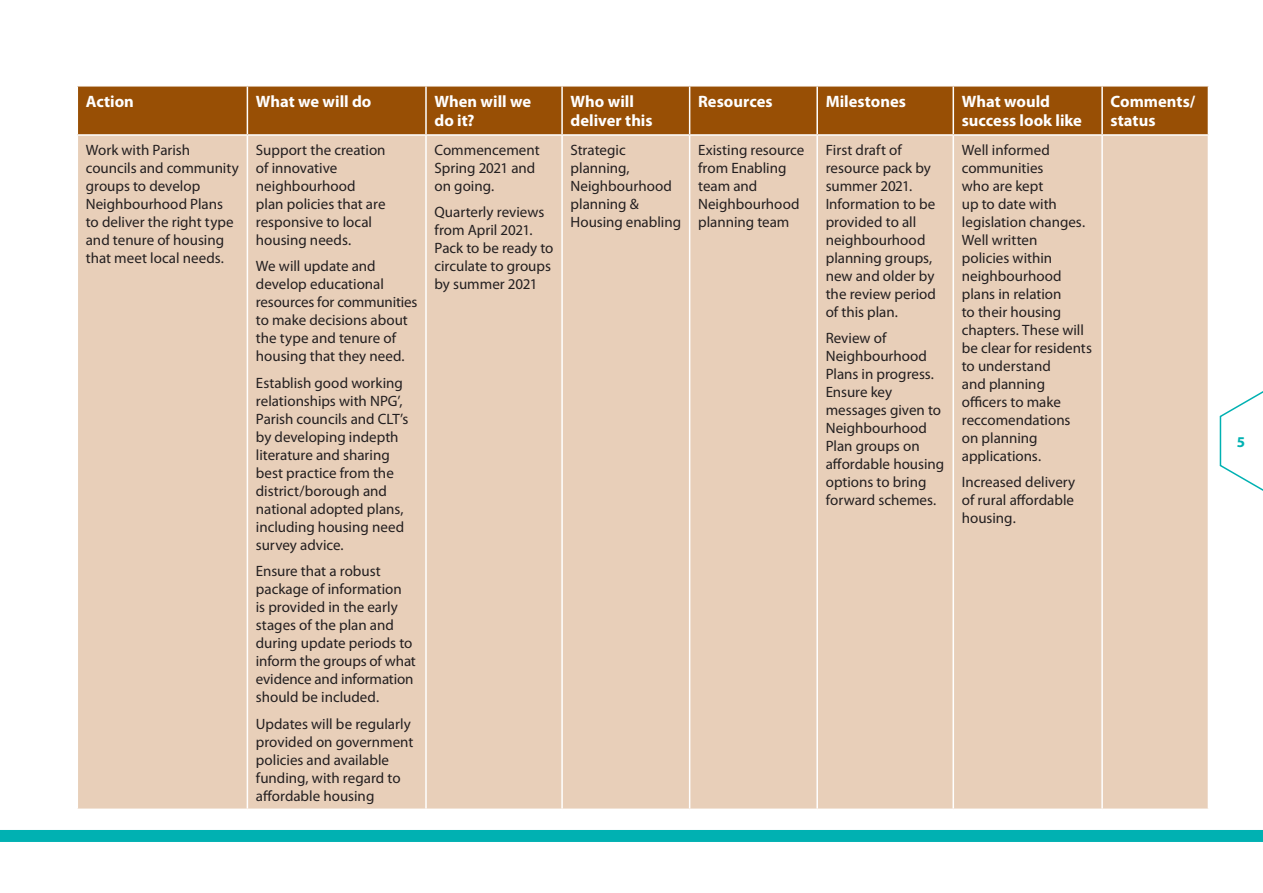
<style>
.page{position:relative;width:1263px;height:893px;background:#fff}
.page>*{position:absolute;margin:0;border:0;box-sizing:border-box;transform-origin:0 0}
.t1{font:700 16.5px/19.8px "Myriad Pro";color:#fff}
.t2{font:15px/18px "Myriad Pro";color:#231f20}
.t3{font:700 15px "Myriad Pro";color:#00b1b2}
</style>
<div class="page">
<div style="left:0;top:830px;width:1263px;height:12px;background:#00b1b2"></div>
<svg style="left:1219px;top:391px;width:44px;height:100px"></svg>
<div style="left:78px;top:87px;width:1130px;height:47px;background:#984f05"></div>
<div style="left:78px;top:136px;width:1130px;height:672px;background:#e8cfb9"></div>
<hr style="left:247px;top:87px;width:1px;height:47px;background:#fff">
<hr style="left:425px;top:87px;width:2px;height:47px;background:#fff">
<hr style="left:561px;top:87px;width:2px;height:47px;background:#fff">
<hr style="left:689px;top:87px;width:1px;height:47px;background:#fff">
<hr style="left:816px;top:87px;width:2px;height:47px;background:#fff">
<hr style="left:952px;top:87px;width:2px;height:47px;background:#fff">
<hr style="left:1101px;top:87px;width:2px;height:47px;background:#fff">
<hr style="left:247px;top:136px;width:1px;height:672px;background:#fff">
<hr style="left:425px;top:136px;width:2px;height:672px;background:#fff">
<hr style="left:561px;top:136px;width:2px;height:672px;background:#fff">
<hr style="left:689px;top:136px;width:1px;height:672px;background:#fff">
<hr style="left:816px;top:136px;width:2px;height:672px;background:#fff">
<hr style="left:952px;top:136px;width:2px;height:672px;background:#fff">
<hr style="left:1101px;top:136px;width:2px;height:672px;background:#fff">
<p class="t1" style="left:86px;top:91px;width:50px">Action</p>
<p class="t1" style="left:256px;top:91px;width:117px">What we will do</p>
<p class="t1" style="left:434px;top:91px;width:98px">When will we do it?</p>
<p class="t1" style="left:571px;top:91px;width:84px">Who will deliver this</p>
<p class="t1" style="left:698px;top:91px;width:76px">Resources</p>
<p class="t1" style="left:826px;top:91px;width:82px">Milestones</p>
<p class="t1" style="left:962px;top:91px;width:122px">What would success look like</p>
<p class="t1" style="left:1111px;top:91px;width:86px">Comments/ status</p>
<p class="t2" style="left:86px;top:140px;width:155px">Work with Parish councils and community groups to develop<br>Neighbourhood Plans to deliver the right type and tenure of housing that meet local needs.</p>
<p class="t2" style="left:256px;top:140px;width:131px">Support the creation of innovative neighbourhood plan policies that are responsive to local housing needs.</p>
<p class="t2" style="left:256px;top:257px;width:163px">We will update and develop educational resources for communities to make decisions about the type and tenure of housing that they need.</p>
<p class="t2" style="left:256px;top:373px;width:154px">Establish good working relationships with NPG’,<br>Parish councils and CLT’s by developing indepth literature and sharing best practice from the district/borough and national adopted plans, including housing need survey advice.</p>
<p class="t2" style="left:256px;top:562px;width:162px">Ensure that a robust package of information<br>is provided in the early stages of the plan and during update periods to inform the groups of what evidence and information should be included.</p>
<p class="t2" style="left:256px;top:714px;width:159px">Updates will be regularly provided on government policies and available funding, with regard to affordable housing</p>
<p class="t2" style="left:571px;top:140px;width:112px">Strategic planning,<br>Neighbourhood planning &amp;<br>Housing enabling</p>
<p class="t2" style="left:698px;top:140px;width:108px">Existing resource from Enabling team and<br>Neighbourhood planning team</p>
<p class="t2" style="left:826px;top:140px;width:112px">First draft of resource pack by summer 2021.<br>Information to be provided to all neighbourhood planning groups, new and older by the review period of this plan.</p>
<p class="t2" style="left:826px;top:329px;width:120px">Review of<br>Neighbourhood<br>Plans in progress.<br>Ensure key messages given to<br>Neighbourhood<br>Plan groups on affordable housing options to bring forward schemes.</p>
<p class="t2" style="left:962px;top:140px;width:132px">Well informed communities<br>who are kept<br>up to date with legislation changes.<br>Well written<br>policies within neighbourhood plans in relation<br>to their housing chapters. These will be clear for residents to understand<br>and planning officers to make reccomendations<br>on planning applications.</p>
<p class="t2" style="left:962px;top:473px;width:115px;text-align:justify">Increased delivery of rural affordable housing.</p>
<p class="t2" style="left:434px;top:140px;width:107px">Commencement<br>Spring 2021 and on going.</p>
<p class="t2" style="left:434px;top:203px;width:121px">Quarterly reviews from April 2021.<br>Pack to be ready to circulate to groups by summer 2021</p>
<p class="t3" style="left:1237px;top:432px;width:10px">5</p>
</div>
